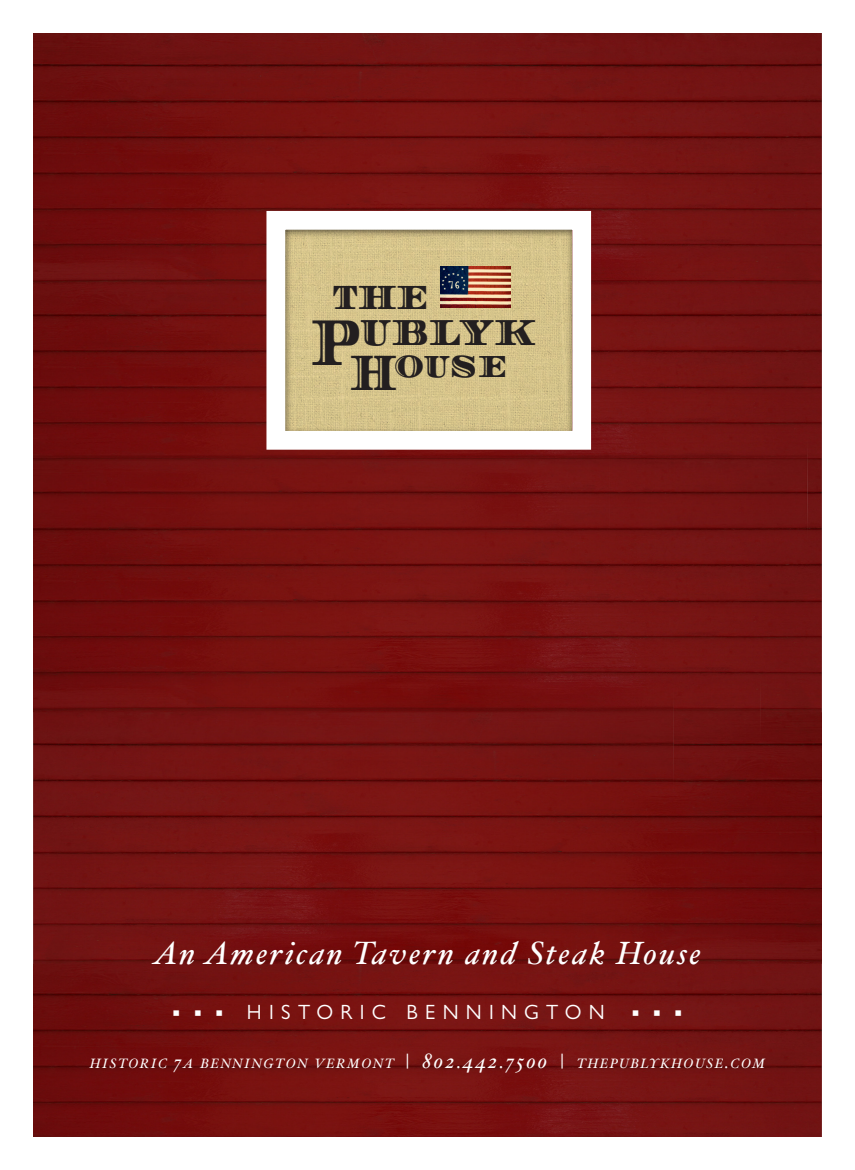
<style>
.page{position:relative;width:855px;height:1170px;background:#fff}
.page>*{position:absolute;margin:0;border:0;box-sizing:border-box;transform-origin:0 0}
.t1{font:44.5px "Diplomata SC";color:#231f20;scale:.67 1}
.t2{font:41.38px "Diplomata SC";color:#231f20;scale:.67 1}
.t3{font:37.62px "Diplomata SC";color:#231f20;scale:.67 1}
.t4{font:italic 32.25px "Hoefler Text";letter-spacing:.075em;color:#fff}
.t5{font:20.75px "Gill Sans Nova";letter-spacing:.35em;color:#fff}
.t6{font:italic 13.62px "Hoefler Text";letter-spacing:.105em;color:#fff}
.s1{font-size:68.5px}
.s2{font-size:52.62px}
.s3{font-size:19.38px}
.s4{font-size:20px}
.s5{font-size:21.25px}
</style>
<div class="page">
<img style="left:34px;top:34px;width:787px;height:1102px">
<svg style="left:257px;top:202px;width:343px;height:257px"></svg>
<svg style="left:174px;top:1010px;width:5px;height:5px"></svg>
<svg style="left:195px;top:1010px;width:6px;height:5px"></svg>
<svg style="left:216px;top:1010px;width:6px;height:5px"></svg>
<svg style="left:633px;top:1010px;width:6px;height:5px"></svg>
<svg style="left:654px;top:1010px;width:6px;height:5px"></svg>
<svg style="left:676px;top:1010px;width:5px;height:5px"></svg>
<p class="t2" style="left:332px;top:270px;width:145px">the</p>
<p class="t1" style="left:310px;top:304px;width:338px"><span class="s1">P</span>ublyk</p>
<p class="t3" style="left:349px;top:342px;width:237px"><span class="s2">H</span>ouse</p>
<p class="t4" style="left:154px;top:934px;width:549px">An American Tavern and Steak House</p>
<p class="t5" style="left:247px;top:999px;width:359px">HISTORIC BENNINGTON</p>
<p class="t6" style="left:90px;top:1055px;width:677px">HISTORIC <span class="s3">7</span>A BENNINGTON VERMONT <span class="s4">|</span> <span class="s5">802.442.7500</span> <span class="s4">|</span> THEPUBLYKHOUSE<span class="s3">.</span>COM</p>
</div>
